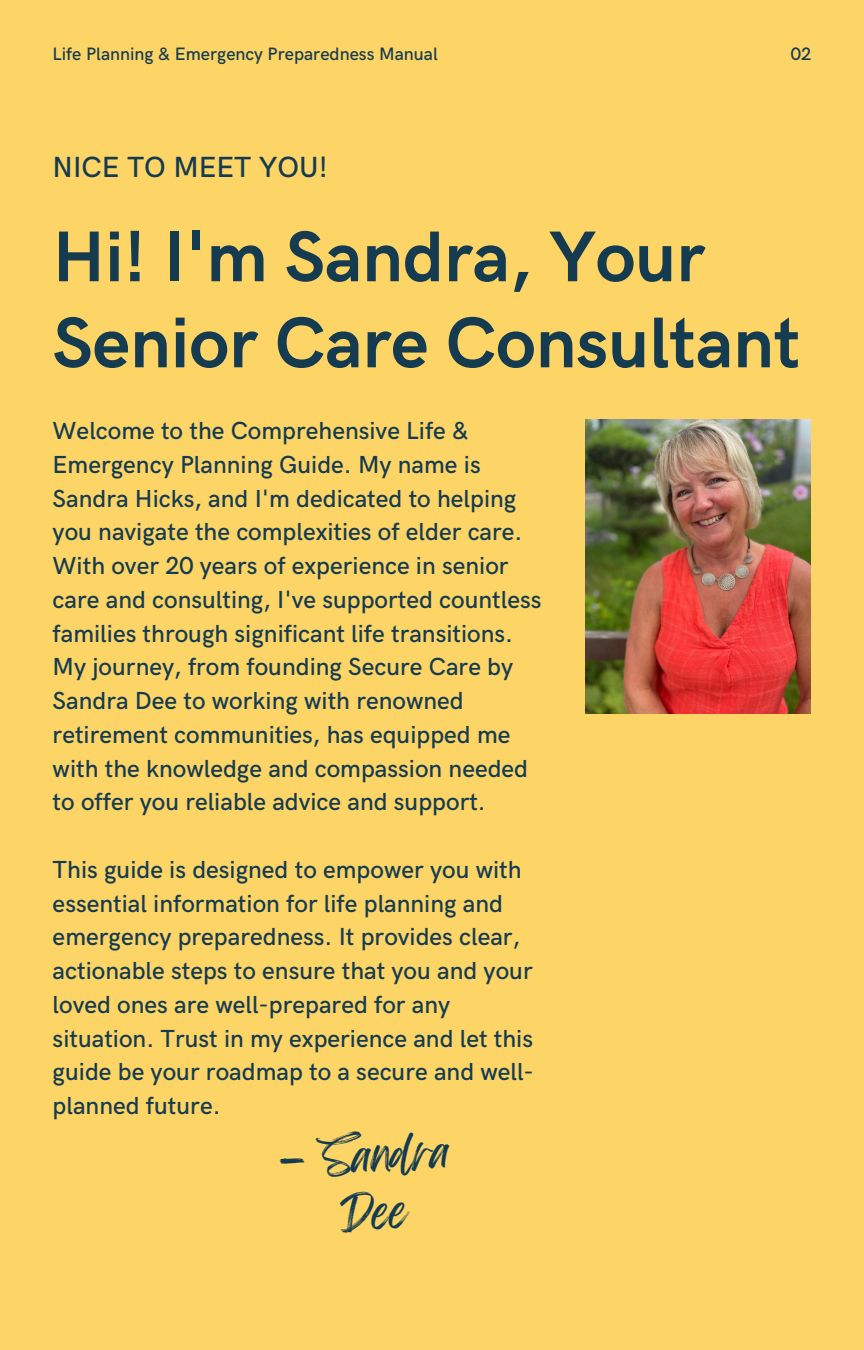
<style>
.page{position:relative;width:864px;height:1350px;background:#fdd466}
.page>*{position:absolute;margin:0;border:0;box-sizing:border-box;transform-origin:0 0}
.t1{font:700 72px/86px "HK Grotesk";color:#153b50}
.t2{font:40.27px "Feeling Passionate";color:#153b50}
.t3{font:500 29.25px "HK Grotesk";color:#153b50}
.t4{font:500 24.75px/33.8px "HK Grotesk";color:#153b50}
.t5{font:500 18px "HK Grotesk";color:#153b50}
</style>
<div class="page">
<img style="left:586px;top:420px;width:224px;height:293px">
<h4 class="t5" style="left:53px;top:44px;width:387px">Life Planning &amp; Emergency Preparedness Manual</h4>
<h4 class="t5" style="left:791px;top:44px;width:22px">02</h4>
<h2 class="t3" style="left:53px;top:150px;width:277px">NICE TO MEET YOU!</h2>
<h2 class="t1" style="left:53px;top:217px;width:749px">Hi! I'm Sandra, Your<br>Senior Care Consultant</h2>
<p class="t4" style="left:53px;top:415px;width:490px">Welcome to the Comprehensive Life &amp; Emergency Planning Guide. My name is Sandra Hicks, and I'm dedicated to helping you navigate the complexities of elder care.<br>With over 20 years of experience in senior care and consulting, I've supported countless families through significant life transitions.<br>My journey, from founding Secure Care by Sandra Dee to working with renowned retirement communities, has equipped me with the knowledge and compassion needed to offer you reliable advice and support.</p>
<p class="t4" style="left:53px;top:854px;width:483px">This guide is designed to empower you with essential information for life planning and emergency preparedness. It provides clear, actionable steps to ensure that you and your loved ones are well-prepared for any situation. Trust in my experience and let this guide be your roadmap to a secure and well&shy;planned future.</p>
<h3 class="t2" style="left:278px;top:1127px;width:172px;rotate:-3deg">— Sandra</h3>
</div>
